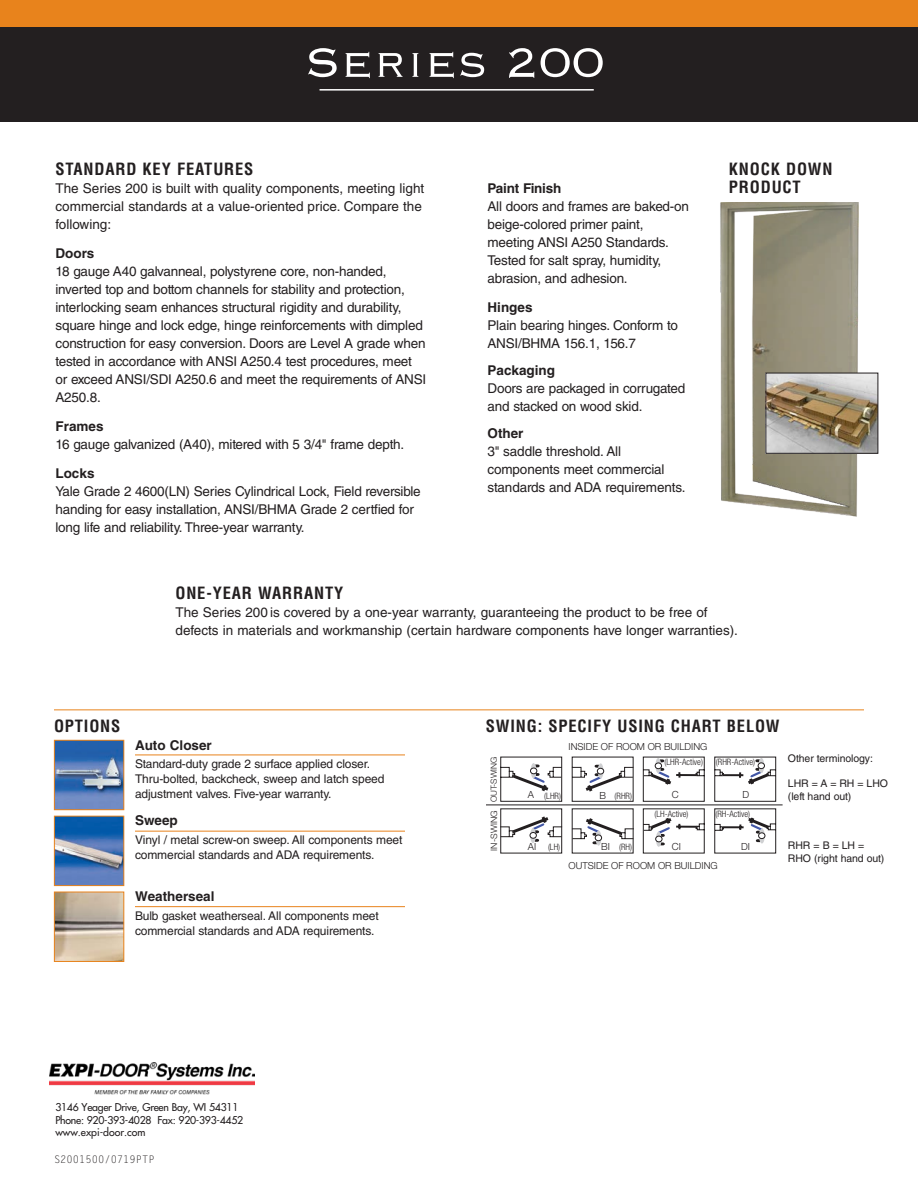
<style>
.page{position:relative;width:918px;height:1188px;background:#fff}
.page>*{position:absolute;margin:0;border:0;box-sizing:border-box;transform-origin:0 0}
.t1{font:54px "Copperplate Gothic Std 32 BC";color:#fff}
.Body_Subheads{font:700 condensed 16.5px/18px "Helvetica LT Std";letter-spacing:.05em;color:#231f20}
.Body{font:13.5px/18px "Helvetica LT Std";letter-spacing:-.015em;color:#231f20}
.Body_Subheads-2{font:13.5px/18px "Helvetica LT Std";color:#231f20}
.Body-2{font:700 13.5px "Helvetica LT Std";color:#231f20}
.Body_Subheads-3{font:700 13.5px "Helvetica LT Std";color:#231f20}
.Body-3{font:12px/15px "Helvetica LT Std";letter-spacing:-.01em;color:#231f20}
.Body-4{font:10.5px/13.5px "Helvetica LT Std";letter-spacing:-.01em;color:#231f20}
.t2{font:500 10.5px "Futura Std";letter-spacing:-.025em;color:#231f20}
.t3{font:500 10.5px "Futura Std";color:#231f20}
.t4{font:10.5px "Letter Gothic Std";color:#231f20}
.t5{font:300 9.9px "Helvetica Neue";color:#231f20}
.t6{font:300 9.75px "Helvetica Neue";color:#231f20}
.t7{font:300 condensed 8.85px "Helvetica Neue";color:#231f20}
.t8{font:300 8.85px "Helvetica Neue";color:#231f20}
.t9{font:300 8.4px "Helvetica Neue";color:#231f20}
.s1{font-weight:700}
.s2{font-stretch:normal;font-size:9.9px}
</style>
<div class="page">
<div style="left:0;top:0;width:918px;height:27px;background:#e8831c"></div>
<div style="left:0;top:27px;width:918px;height:95px;background:#231f20"></div>
<img style="left:56px;top:742px;width:66px;height:66px">
<div style="left:54px;top:740px;width:70px;height:70px;border:1px solid #e8831c"></div>
<img style="left:56px;top:894px;width:66px;height:66px">
<div style="left:54px;top:892px;width:70px;height:70px;border:1px solid #e8831c"></div>
<img style="left:56px;top:818px;width:66px;height:66px">
<div style="left:54px;top:816px;width:70px;height:70px;border:1px solid #e8831c"></div>
<hr style="left:135px;top:755px;width:270px;height:1px;background:#e8831c">
<hr style="left:135px;top:906px;width:270px;height:1px;background:#e8831c">
<hr style="left:135px;top:831px;width:270px;height:1px;background:#e8831c">
<hr style="left:54px;top:709px;width:810px;height:1px;background:#e8831c">
<img style="left:720px;top:202px;width:159px;height:315px">
<hr style="left:320px;top:89px;width:274px;height:2px;background:#fff">
<img style="left:50px;top:1062px;width:204px;height:33px">
<svg style="left:486px;top:756px;width:297px;height:98px"></svg>
<div style="left:758px;top:763px;width:7px;height:6px;border:1px solid #231f20;border-radius:50%"></div>
<img style="left:768px;top:375px;width:108px;height:77px">
<div style="left:766px;top:373px;width:112px;height:81px;border:1px solid #231f20"></div>
<p class="t1" style="left:304px;top:36px;width:302px">Series 200</p>
<p class="Body_Subheads" style="left:56px;top:160px;width:199px">STANDARD KEY FEATURES</p>
<p class="Body_Subheads-2" style="left:56px;top:180px;width:370px">The Series 200 is built with quality components, meeting light commercial standards at a value-oriented price. Compare the following:</p>
<p class="Body" style="left:56px;top:244px;width:372px"><span class="s1">Doors<br></span>18 gauge A40 galvanneal, polystyrene core, non-handed, inverted top and bottom channels for stability and protection, interlocking seam enhances structural rigidity and durability, square hinge and lock edge, hinge reinforcements with dimpled construction for easy conversion. Doors are Level A grade when tested in accordance with ANSI A250.4 test procedures, meet or exceed ANSI/SDI A250.6 and meet the requirements of ANSI A250.8.</p>
<p class="Body" style="left:56px;top:417px;width:350px"><span class="s1">Frames<br></span>16 gauge galvanized (A40), mitered with 5 3/4" frame depth.</p>
<p class="Body" style="left:56px;top:464px;width:367px"><span class="s1">Locks<br></span>Yale Grade 2 4600(LN) Series Cylindrical Lock, Field reversible handing for easy installation, ANSI/BHMA Grade 2 certfied for long life and reliability. Three-year warranty.</p>
<p class="Body" style="left:488px;top:179px;width:203px"><span class="s1">Paint Finish<br></span>All doors and frames are baked-on beige-colored primer paint, meeting ANSI A250 Standards.<br>Tested for salt spray, humidity, abrasion, and adhesion.</p>
<p class="Body" style="left:488px;top:298px;width:192px"><span class="s1">Hinges<br></span>Plain bearing hinges. Conform to<br>ANSI/BHMA 156.1, 156.7</p>
<p class="Body_Subheads-3" style="left:488px;top:362px;width:69px">Packaging</p>
<p class="Body" style="left:488px;top:379px;width:199px">Doors are packaged in corrugated and stacked on wood skid.</p>
<p class="Body_Subheads-3" style="left:488px;top:425px;width:38px">Other</p>
<p class="Body" style="left:488px;top:442px;width:200px">3" saddle threshold. All components meet commercial standards and ADA requirements.</p>
<p class="Body_Subheads" style="left:729px;top:160px;width:105px">KNOCK DOWN<br>PRODUCT</p>
<p class="Body_Subheads" style="left:176px;top:584px;width:169px">ONE-YEAR WARRANTY</p>
<p class="Body" style="left:176px;top:603px;width:564px">The Series 200 is covered by a one-year warranty, guaranteeing the product to be free of defects in materials and workmanship (certain hardware components have longer warranties).</p>
<p class="Body_Subheads" style="left:54px;top:717px;width:68px">OPTIONS</p>
<p class="Body-2" style="left:135px;top:737px;width:78px">Auto Closer</p>
<p class="Body-3" style="left:135px;top:756px;width:251px">Standard-duty grade 2 surface applied closer.<br>Thru-bolted, backcheck, sweep and latch speed adjustment valves. Five-year warranty.</p>
<p class="Body-2" style="left:135px;top:812px;width:44px">Sweep</p>
<p class="Body-3" style="left:135px;top:832px;width:269px">Vinyl / metal screw-on sweep. All components meet commercial standards and ADA requirements.</p>
<p class="Body-2" style="left:135px;top:888px;width:81px">Weatherseal</p>
<p class="Body-3" style="left:135px;top:908px;width:245px">Bulb gasket weatherseal. All components meet commercial standards and ADA requirements.</p>
<p class="Body_Subheads" style="left:486px;top:717px;width:295px">SWING: SPECIFY USING CHART BELOW</p>
<p class="t9" style="left:489px;top:802px;width:47px;rotate:-90deg">OUT-SWING</p>
<p class="t6" style="left:569px;top:740px;width:140px">INSIDE OF ROOM OR BUILDING</p>
<p class="t7" style="left:665px;top:757px;width:40px">(LHR-Active)</p>
<p class="t7" style="left:716px;top:757px;width:41px">(RHR-Active)</p>
<p class="t5" style="left:528px;top:789px;width:8px">A</p>
<p class="t5" style="left:599px;top:789px;width:8px">B</p>
<p class="t5" style="left:672px;top:789px;width:8px">C</p>
<p class="t5" style="left:742px;top:789px;width:8px">D</p>
<p class="t7" style="left:544px;top:791px;width:18px">(LHR)</p>
<p class="t7" style="left:615px;top:791px;width:19px">(RHR)</p>
<p class="t8" style="left:489px;top:851px;width:41px;rotate:-90deg">IN-SWING</p>
<p class="t7" style="left:654px;top:808px;width:36px">(LH-Active)</p>
<p class="t7" style="left:716px;top:808px;width:36px">(RH-Active)</p>
<p class="t5" style="left:601px;top:840px;width:10px">BI</p>
<p class="t5" style="left:672px;top:840px;width:11px">CI</p>
<p class="t5" style="left:741px;top:840px;width:10px">DI</p>
<p class="t7" style="left:528px;top:842px;width:34px"><span class="s2">AI</span> (LH)</p>
<p class="t7" style="left:619px;top:842px;width:14px">(RH)</p>
<p class="t6" style="left:569px;top:859px;width:151px">OUTSIDE OF ROOM OR BUILDING</p>
<p class="Body-4" style="left:788px;top:752px;width:86px">Other terminology:</p>
<p class="Body-4" style="left:788px;top:776px;width:101px">LHR = A = RH = LHO (left hand out)</p>
<p class="Body-4" style="left:788px;top:838px;width:98px">RHR = B = LH =<br>RHO (right hand out)</p>
<p class="t2" style="left:55px;top:1101px;width:185px">3146 Yeager Drive, Green Bay, WI 54311</p>
<p class="t2" style="left:55px;top:1113px;width:189px">Phone: 920-393-4028 Fax: 920-393-4452</p>
<p class="t3" style="left:55px;top:1126px;width:92px">www.expi-door.com</p>
<p class="t4" style="left:54px;top:1153px;width:102px">S2001500/0719PTP</p>
</div>
